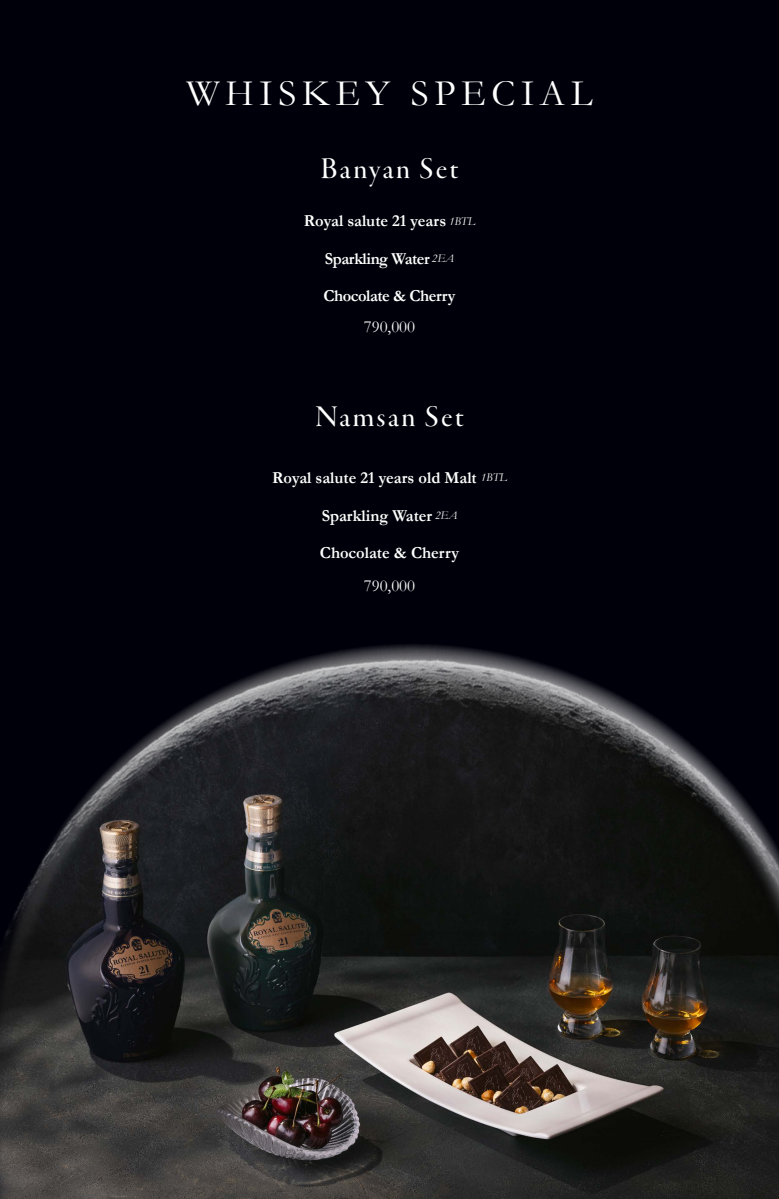
<style>
.page{position:relative;width:779px;height:1199px;background:#fff}
.page>*{position:absolute;margin:0;border:0;box-sizing:border-box;transform-origin:0 0}
.t1{font:37.5px "Garamond";letter-spacing:.15em;color:#fff}
.t2{font:31.25px "Garamond Premr Pro Med Disp";letter-spacing:.075em;color:#fff}
.t3{font:700 16.88px "Garamond";color:#fff}
.t4{font:700 16.88px "Garamond";letter-spacing:-.025em;color:#fff}
.t5{font:16.88px "Garamond";color:#fff}
.s1{font-weight:400;font-style:italic;font-size:11.88px}
</style>
<div class="page">
<div style="left:0;top:0;width:778px;height:1199px;background:#00000a"></div>
<img style="left:0;top:644px;width:778px;height:555px">
<h1 class="t1" style="left:186px;top:68px;width:407px">WHISKEY SPECIAL</h1>
<h2 class="t2" style="left:320px;top:151px;width:139px">Banyan Set</h2>
<p class="t3" style="left:304px;top:209px;width:172px">Royal salute 21 years <span class="s1">1BTL</span></p>
<p class="t4" style="left:325px;top:247px;width:130px">Sparkling Water <span class="s1">2EA</span></p>
<p class="t4" style="left:323px;top:284px;width:134px">Chocolate &amp; Cherry</p>
<p class="t5" style="left:363px;top:316px;width:53px">790,000</p>
<h2 class="t2" style="left:315px;top:399px;width:150px">Namsan Set</h2>
<p class="t3" style="left:272px;top:466px;width:236px">Royal salute 21 years old Malt <span class="s1">1BTL</span></p>
<p class="t3" style="left:321px;top:504px;width:137px">Sparkling Water <span class="s1">2EA</span></p>
<p class="t3" style="left:320px;top:541px;width:141px">Chocolate &amp; Cherry</p>
<p class="t5" style="left:363px;top:574px;width:53px">790,000</p>
</div>
